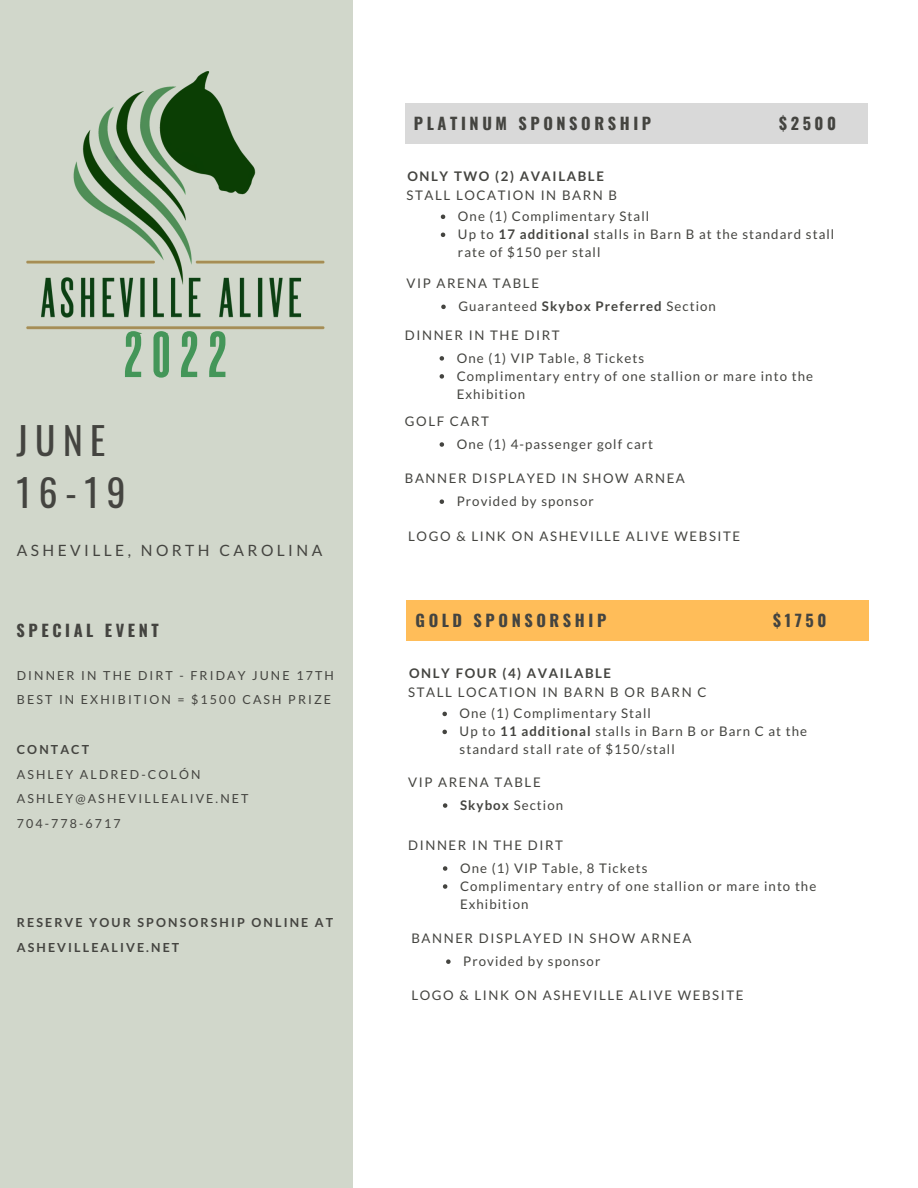
<style>
.page{position:relative;width:918px;height:1188px;background:#fff}
.page>*{position:absolute;margin:0;border:0;box-sizing:border-box;transform-origin:0 0}
.t1{font:700 56.7px "Poster Sans";color:#449659}
.t2{font:37.35px "Oswald";letter-spacing:.2em;color:#444440}
.t3{font:700 16.35px "Oswald";letter-spacing:.22em;color:#444440}
.t4{font:15.6px "Lato";letter-spacing:.22em;color:#444440}
.t5{font:13.2px/18px "Lato";letter-spacing:.08em;color:#444440}
.t6{font:13.2px "Lato";letter-spacing:.12em;color:#444440}
.t7{font:700 13.2px "Lato";letter-spacing:.12em;color:#444440}
.t8{font:12.45px "Lato";letter-spacing:.17em;color:#444440}
.t9{font:700 12.45px/24.8px "Lato";letter-spacing:.17em;color:#444440}
.s1{font-weight:700}
</style>
<div class="page">
<div style="left:405px;top:104px;width:462px;height:39px;background:#d9d9d9"></div>
<svg style="left:441px;top:305px;width:5px;height:4px"></svg>
<svg style="left:441px;top:215px;width:4px;height:4px"></svg>
<svg style="left:441px;top:233px;width:4px;height:4px"></svg>
<svg style="left:440px;top:356px;width:4px;height:5px"></svg>
<svg style="left:440px;top:374px;width:4px;height:5px"></svg>
<svg style="left:440px;top:442px;width:4px;height:5px"></svg>
<svg style="left:440px;top:499px;width:4px;height:5px"></svg>
<div style="left:407px;top:601px;width:462px;height:39px;background:#ffbd59"></div>
<svg style="left:443px;top:803px;width:4px;height:5px"></svg>
<svg style="left:442px;top:712px;width:5px;height:4px"></svg>
<svg style="left:442px;top:730px;width:5px;height:4px"></svg>
<svg style="left:443px;top:866px;width:4px;height:5px"></svg>
<svg style="left:443px;top:884px;width:4px;height:5px"></svg>
<svg style="left:446px;top:959px;width:5px;height:5px"></svg>
<div style="left:0;top:0;width:352px;height:1188px;background:#d1d7cb"></div>
<img style="left:26px;top:72px;width:327px;height:262px">
<p class="t1" style="left:124px;top:309px;width:105px">2022</p>
<p class="t2" style="left:17px;top:412px;width:90px">JUNE</p>
<p class="t2" style="left:17px;top:463px;width:110px">16-19</p>
<p class="t4" style="left:17px;top:541px;width:307px">ASHEVILLE, NORTH CAROLINA</p>
<p class="t2" style="left:20px;top:427px;width:109px">18-21</p>
<p class="t3" style="left:17px;top:617px;width:144px">SPECIAL EVENT</p>
<p class="t8" style="left:17px;top:667px;width:319px">DINNER IN THE DIRT - FRIDAY JUNE 17TH</p>
<p class="t8" style="left:17px;top:692px;width:316px">BEST IN EXHIBITION = $1500 CASH PRIZE</p>
<p class="t9" style="left:17px;top:737px;width:74px">CONTACT</p>
<p class="t8" style="left:17px;top:766px;width:185px">ASHLEY ALDRED-COLÓN</p>
<p class="t8" style="left:17px;top:791px;width:233px">ASHLEY@ASHEVILLEALIVE.NET</p>
<p class="t8" style="left:17px;top:816px;width:106px">704-778-6717</p>
<p class="t8" style="left:14px;top:697px;width:319px">DINNER IN THE DIRT - FRIDAY JUNE 19TH</p>
<p class="t9" style="left:14px;top:766px;width:146px">JUDGES THURS-FRI</p>
<p class="t8" style="left:14px;top:796px;width:122px">ANGELA OCHOA</p>
<p class="t8" style="left:14px;top:821px;width:103px">ALEX ZAPATA</p>
<p class="t9" style="left:17px;top:910px;width:318px">RESERVE YOUR SPONSORSHIP ONLINE AT<br>ASHEVILLEALIVE.NET</p>
<p class="t8" style="left:14px;top:920px;width:148px">DEREK FERNANDEZ</p>
<p class="t3" style="left:414px;top:111px;width:239px">PLATINUM SPONSORSHIP</p>
<p class="t3" style="left:779px;top:111px;width:58px">$2500</p>
<p class="t7" style="left:407px;top:168px;width:198px">ONLY TWO (2) AVAILABLE</p>
<p class="t6" style="left:407px;top:187px;width:212px">STALL LOCATION IN BARN B</p>
<p class="t5" style="left:458px;top:207px;width:193px">One (1) Complimentary Stall</p>
<p class="t5" style="left:458px;top:225px;width:378px">Up to <span class="s1">17 additional</span> stalls in Barn B at the standard stall rate of $150 per stall</p>
<p class="t6" style="left:407px;top:275px;width:134px">VIP ARENA TABLE</p>
<p class="t5" style="left:458px;top:297px;width:259px">Guaranteed <span class="s1">Skybox Preferred</span> Section</p>
<p class="t6" style="left:405px;top:327px;width:156px">DINNER IN THE DIRT</p>
<p class="t5" style="left:457px;top:349px;width:189px">One (1) VIP Table, 8 Tickets</p>
<p class="t5" style="left:457px;top:367px;width:358px">Complimentary entry of one stallion or mare into the<br>Exhibition</p>
<p class="t6" style="left:405px;top:413px;width:86px">GOLF CART</p>
<p class="t5" style="left:457px;top:435px;width:198px">One (1) 4-passenger golf cart</p>
<p class="t6" style="left:405px;top:470px;width:282px">BANNER DISPLAYED IN SHOW ARNEA</p>
<p class="t5" style="left:457px;top:492px;width:139px">Provided by sponsor</p>
<p class="t6" style="left:408px;top:528px;width:334px">LOGO &amp; LINK ON ASHEVILLE ALIVE WEBSITE</p>
<p class="t3" style="left:416px;top:608px;width:192px">GOLD SPONSORSHIP</p>
<p class="t3" style="left:773px;top:608px;width:55px">$1750</p>
<p class="t7" style="left:409px;top:665px;width:204px">ONLY FOUR (4) AVAILABLE</p>
<p class="t6" style="left:408px;top:684px;width:300px">STALL LOCATION IN BARN B OR BARN C</p>
<p class="t5" style="left:460px;top:704px;width:193px">One (1) Complimentary Stall</p>
<p class="t5" style="left:460px;top:722px;width:349px">Up to <span class="s1">11 additional</span> stalls in Barn B or Barn C at the standard stall rate of $150/stall</p>
<p class="t6" style="left:408px;top:774px;width:134px">VIP ARENA TABLE</p>
<p class="t5" style="left:460px;top:796px;width:105px"><span class="s1">Skybox</span> Section</p>
<p class="t6" style="left:408px;top:837px;width:156px">DINNER IN THE DIRT</p>
<p class="t5" style="left:460px;top:859px;width:189px">One (1) VIP Table, 8 Tickets</p>
<p class="t5" style="left:460px;top:877px;width:358px">Complimentary entry of one stallion or mare into the<br>Exhibition</p>
<p class="t6" style="left:411px;top:930px;width:282px">BANNER DISPLAYED IN SHOW ARNEA</p>
<p class="t5" style="left:463px;top:952px;width:139px">Provided by sponsor</p>
<p class="t6" style="left:411px;top:987px;width:334px">LOGO &amp; LINK ON ASHEVILLE ALIVE WEBSITE</p>
</div>
